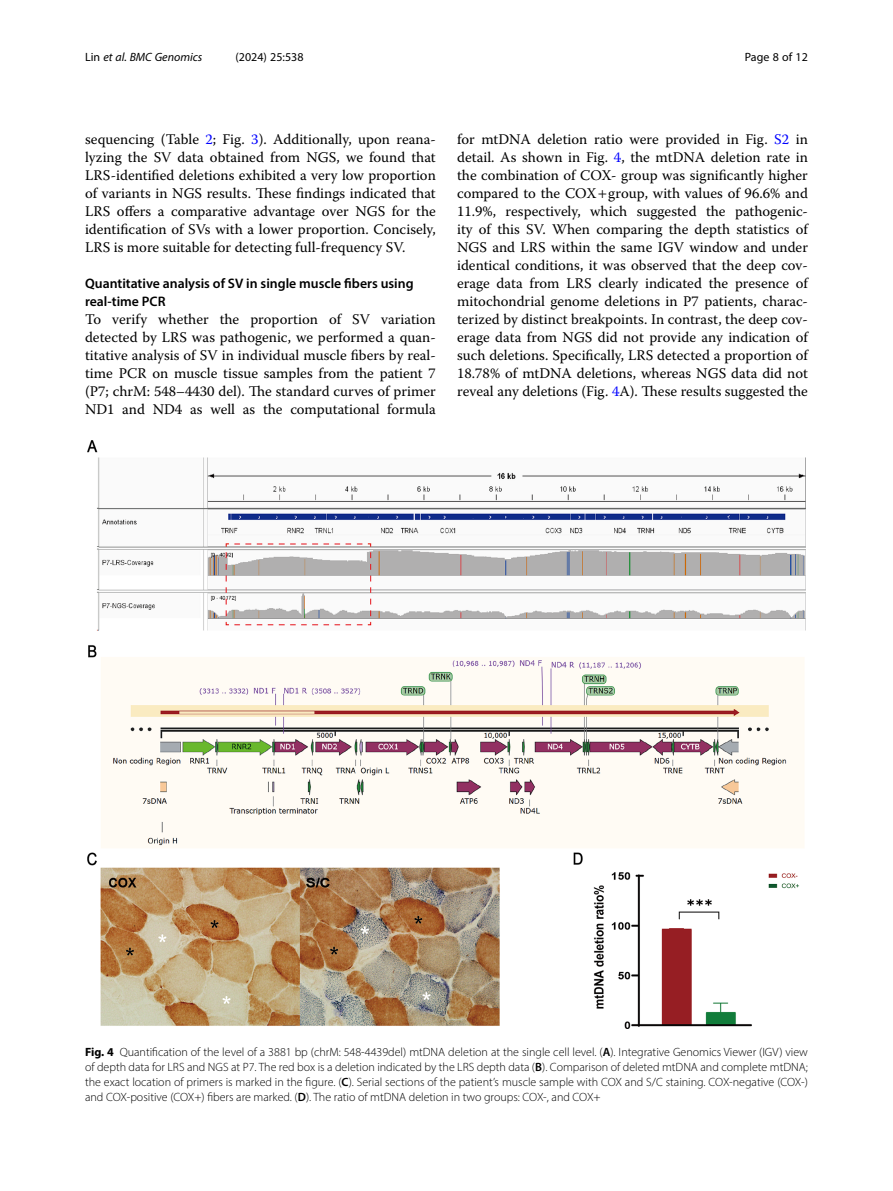
<style>
.page{position:relative;width:893px;height:1191px;background:#fff}
.page>*{position:absolute;margin:0;border:0;box-sizing:border-box;transform-origin:0 0}
.Body_Text{font:14.7px/18px "Warnock Pro";color:#000;text-align:justify}
.Head_2{font:600 13.8px/18px "Myriad Pro";color:#000}
.Figure_Caption{font:300 12px/15px "Myriad Pro";color:#000;text-align:justify}
.t1{font:12px "Myriad Pro";color:#000}
.t2{font:italic 12px "Myriad Pro";color:#000}
.s1{font-style:normal}
.s2{color:#00f}
.s3{font-weight:700}
.s4{font-weight:600}
</style>
<div class="page">
<img style="left:87px;top:441px;width:719px;height:588px">
<p class="t2" style="left:85px;top:50px;width:119px"><span class="s1">Lin</span> et al. BMC Genomics</p>
<p class="t1" style="left:236px;top:50px;width:70px">(2024) 25:538</p>
<p class="t1" style="left:745px;top:50px;width:65px">Page 8 of 12</p>
<p class="Body_Text" style="left:85px;top:130px;width:352px">sequencing (Table <span class="s2">2</span>; Fig. <span class="s2">3</span>). Additionally, upon reana&shy;lyzing the SV data obtained from NGS, we found that LRS-identified deletions exhibited a very low proportion of variants in NGS results. These findings indicated that LRS offers a comparative advantage over NGS for the identification of SVs with a lower proportion. Concisely, LRS is more suitable for detecting full-frequency SV.</p>
<p class="Head_2" style="left:85px;top:274px;width:330px">Quantitative analysis of SV in single muscle fibers using real-time PCR</p>
<p class="Body_Text" style="left:85px;top:310px;width:352px">To verify whether the proportion of SV variation detected by LRS was pathogenic, we performed a quan&shy;titative analysis of SV in individual muscle fibers by real&shy;time PCR on muscle tissue samples from the patient 7 (P7; chrM: 548–4430 del). The standard curves of primer ND1 and ND4 as well as the computational formula</p>
<p class="Body_Text" style="left:457px;top:130px;width:352px">for mtDNA deletion ratio were provided in Fig. <span class="s2">S2</span> in detail. As shown in Fig. <span class="s2">4</span>, the mtDNA deletion rate in the combination of COX- group was significantly higher compared to the COX group, with values of 96.6% and 11.9%, respectively, which suggested the pathogenic&shy;ity of this SV. When comparing the depth statistics of NGS and LRS within the same IGV window and under identical conditions, it was observed that the deep cov&shy;erage data from LRS clearly indicated the presence of mitochondrial genome deletions in P7 patients, charac&shy;terized by distinct breakpoints. In contrast, the deep cov&shy;erage data from NGS did not provide any indication of such deletions. Specifically, LRS detected a proportion of 18.78% of mtDNA deletions, whereas NGS data did not reveal any deletions (Fig. <span class="s2">4</span>A). These results suggested the</p>
<p class="Figure_Caption" style="left:85px;top:1044px;width:724px"><span class="s3">Fig. 4</span> Quantification of the level of a 3881 bp (chrM: 548-4439del) mtDNA deletion at the single cell level. (<span class="s4">A</span>). Integrative Genomics Viewer (IGV) view of depth data for LRS and NGS at P7. The red box is a deletion indicated by the LRS depth data (<span class="s4">B</span>). Comparison of deleted mtDNA and complete mtDNA; the exact location of primers is marked in the figure. (<span class="s4">C</span>). Serial sections of the patient’s muscle sample with COX and S/C staining. COX-negative (COX-) and COX-positive (COX+) fibers are marked. (<span class="s4">D</span>). The ratio of mtDNA deletion in two groups: COX-, and COX+</p>
</div>
